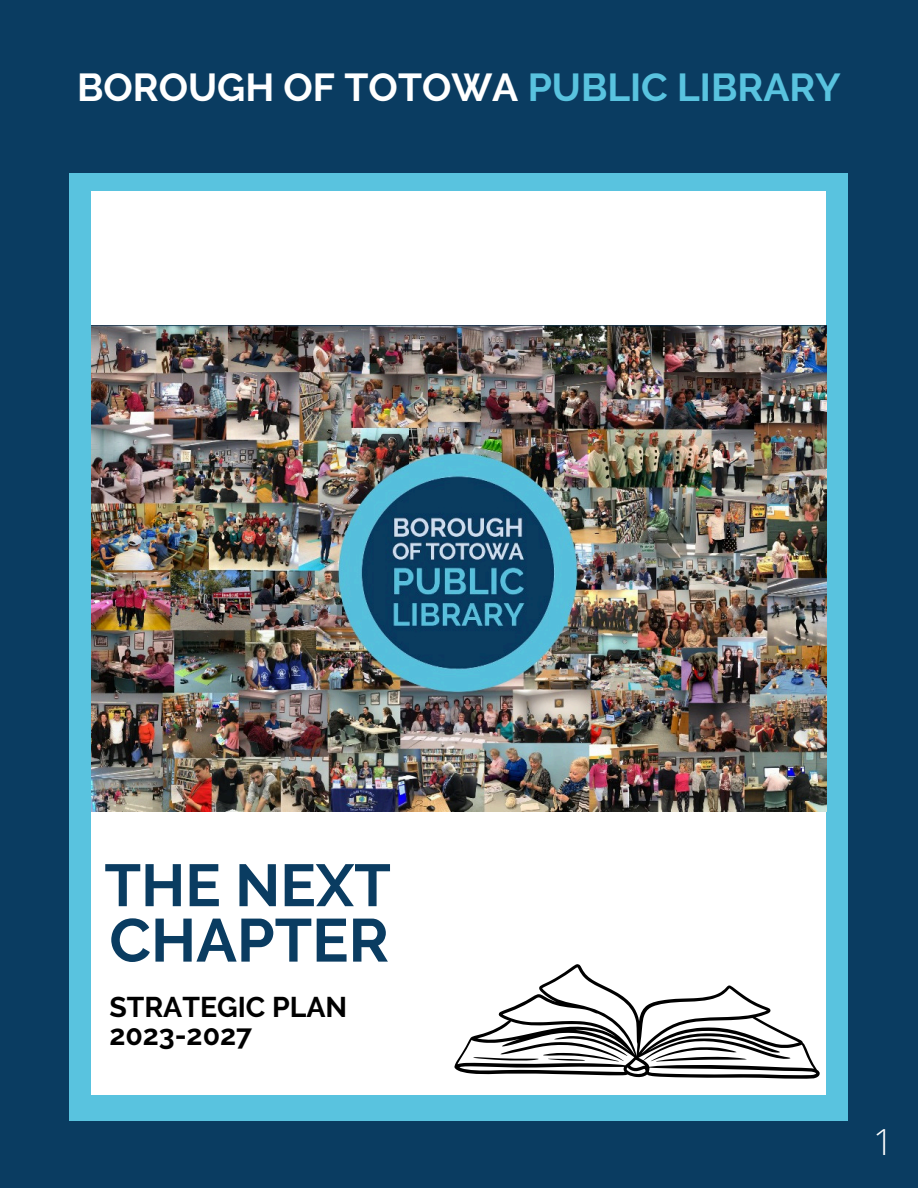
<style>
.page{position:relative;width:918px;height:1188px;background:#0a3c61}
.page>*{position:absolute;margin:0;border:0;box-sizing:border-box;transform-origin:0 0}
.t1{font:700 60.6px "Raleway";color:#0a3c61}
.t2{font:700 59.25px "Raleway";color:#0a3c61}
.t3{font:700 38.85px "Raleway";color:#fff}
.t4{font:300 36px "Open Sans";color:#fff}
.t5{font:700 28.5px "Raleway";color:#000}
.s1{color:#59c3df}
</style>
<div class="page">
<div style="left:70px;top:66px;width:778px;height:1055px;background:#59c3df"></div>
<div style="left:92px;top:192px;width:734px;height:903px;background:#fff"></div>
<div style="left:0;top:0;width:918px;height:172px;background:#0a3c61"></div>
<img style="left:92px;top:325px;width:734px;height:486px">
<svg style="left:454px;top:964px;width:366px;height:115px"></svg>
<h2 class="t3" style="left:77px;top:65px;width:765px">BOROUGH OF TOTOWA <span class="s1">PUBLIC LIBRARY</span></h2>
<p class="t2" style="left:104px;top:851px;width:288px">THE NEXT</p>
<p class="t1" style="left:109px;top:905px;width:281px">CHAPTER</p>
<p class="t5" style="left:109px;top:990px;width:239px">STRATEGIC PLAN</p>
<h1 class="t5" style="left:109px;top:1018px;width:144px">2023-2027</h1>
<h1 class="t4" style="left:873px;top:1116px;width:22px">1</h1>
</div>
